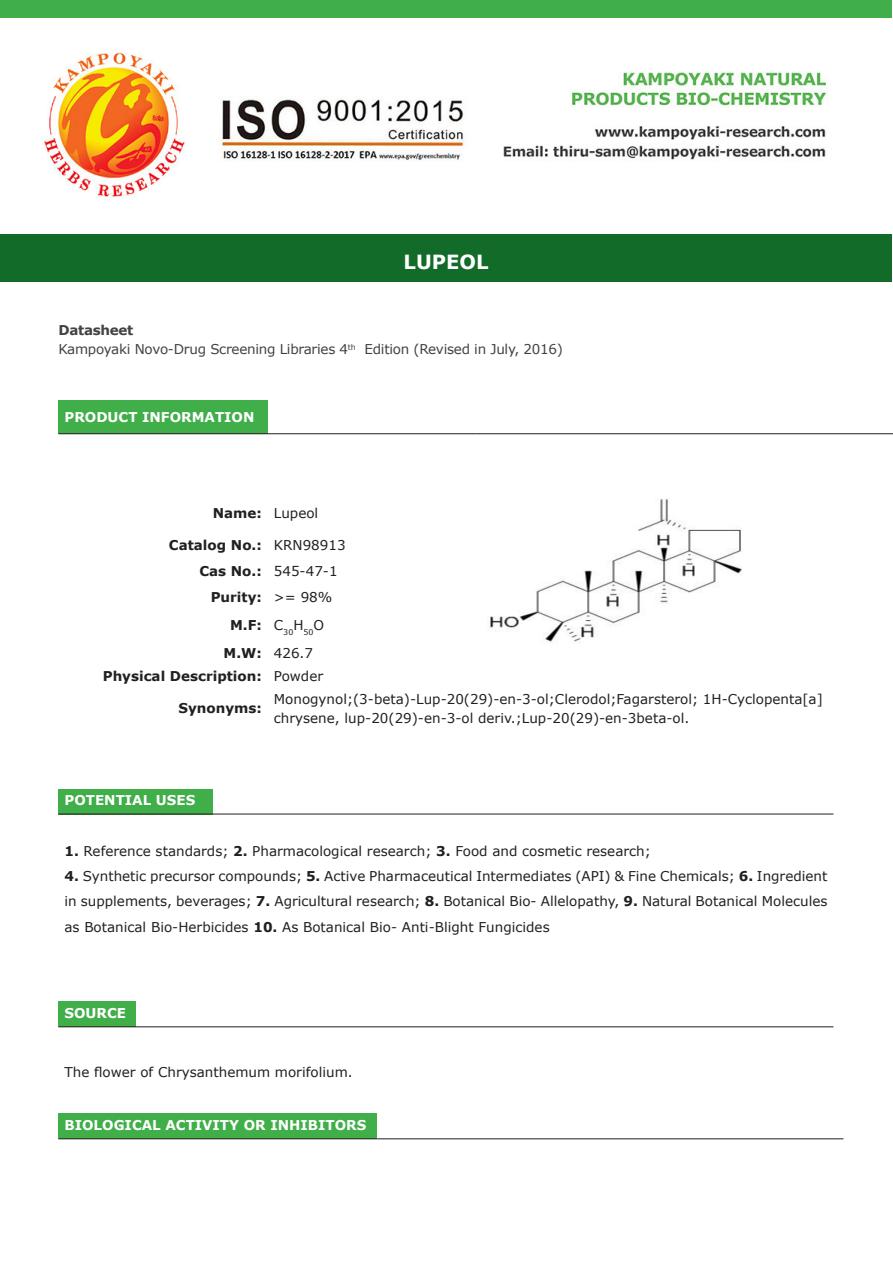
<style>
.page{position:relative;width:893px;height:1263px;background:#fff}
.page>*{position:absolute;margin:0;border:0;box-sizing:border-box;transform-origin:0 0}
.t1{font:700 19.5px "Verdana";color:#fff}
.t2{font:13.5px/25.2px "Verdana";color:#231f20}
.t3{font:700 13.5px "Verdana";color:#fff}
.t4{font:700 13.5px "Verdana";color:#231f20}
.t5{font:13.5px "Verdana";letter-spacing:-.02em;color:#414243}
.t6{font:700 13.5px "Verdana";letter-spacing:-.02em;color:#414243}
.t7{font:7.8px "Verdana";color:#231f20}
.s1{font-weight:700}
</style>
<div class="page">
<div style="left:0;top:0;width:892px;height:17px;background:#40ae49"></div>
<div style="left:1px;top:235px;width:891px;height:47px;background:#136b29"></div>
<div style="left:58px;top:400px;width:210px;height:34px;background:#40ae49"></div>
<hr style="left:58px;top:433px;width:210px;height:1px;background:#231f20">
<hr style="left:268px;top:433px;width:208px;height:1px;background:#231f20">
<hr style="left:476px;top:433px;width:359px;height:1px;background:#231f20">
<hr style="left:835px;top:433px;width:58px;height:1px;background:#231f20">
<img style="left:490px;top:498px;width:252px;height:144px">
<div style="left:58px;top:789px;width:155px;height:25px;background:#40ae49"></div>
<hr style="left:58px;top:814px;width:155px;height:1px;background:#231f20">
<hr style="left:213px;top:814px;width:620px;height:1px;background:#231f20">
<div style="left:58px;top:1002px;width:78px;height:25px;background:#40ae49"></div>
<hr style="left:58px;top:1026px;width:78px;height:1px;background:#231f20">
<hr style="left:136px;top:1026px;width:697px;height:1px;background:#231f20">
<div style="left:58px;top:1114px;width:319px;height:25px;background:#40ae49"></div>
<hr style="left:58px;top:1138px;width:319px;height:1px;background:#231f20">
<hr style="left:377px;top:1138px;width:466px;height:1px;background:#231f20">
<img style="left:43px;top:53px;width:784px;height:144px">
<p class="t1" style="left:404px;top:249px;width:86px">LUPEOL</p>
<p class="t6" style="left:58px;top:321px;width:76px">Datasheet</p>
<p class="t5" style="left:58px;top:341px;width:506px">Kampoyaki Novo-Drug Screening Libraries 4<sup>th</sup> Edition (Revised in July, 2016)</p>
<p class="t3" style="left:64px;top:409px;width:192px">PRODUCT INFORMATION</p>
<p class="t4" style="left:213px;top:504px;width:51px">Name:</p>
<p class="t2" style="left:274px;top:501px;width:46px">Lupeol</p>
<p class="t4" style="left:169px;top:536px;width:94px">Catalog No.:</p>
<p class="t2" style="left:274px;top:533px;width:73px">KRN98913</p>
<p class="t4" style="left:199px;top:562px;width:64px">Cas No.:</p>
<p class="t2" style="left:274px;top:558px;width:65px">545-47-1</p>
<p class="t4" style="left:211px;top:588px;width:53px">Purity:</p>
<p class="t2" style="left:274px;top:584px;width:60px">&gt;= 98%</p>
<p class="t4" style="left:230px;top:616px;width:33px">M.F:</p>
<p class="t7" style="left:274px;top:627px;width:52px"><sup>C</sup>30<sup>H</sup>50<sup>O</sup></p>
<p class="t4" style="left:224px;top:644px;width:40px">M.W:</p>
<p class="t2" style="left:274px;top:640px;width:41px">426.7</p>
<p class="t4" style="left:103px;top:668px;width:161px">Physical Description:</p>
<p class="t2" style="left:274px;top:664px;width:51px">Powder</p>
<p class="t4" style="left:178px;top:700px;width:85px">Synonyms:</p>
<p class="t2" style="left:274px;top:689px;width:550px;line-height:19.2px">Monogynol;(3-beta)-Lup-20(29)-en-3-ol;Clerodol;Fagarsterol; 1H-Cyclopenta[a] chrysene, lup-20(29)-en-3-ol deriv.;Lup-20(29)-en-3beta-ol.</p>
<p class="t3" style="left:64px;top:791px;width:132px">POTENTIAL USES</p>
<p class="t2" style="left:64px;top:838px;width:588px"><span class="s1">1.</span> Reference standards; <span class="s1">2.</span> Pharmacological research; <span class="s1">3.</span> Food and cosmetic research;</p>
<p class="t2" style="left:64px;top:864px;width:764px;text-align:justify"><span class="s1">4.</span> Synthetic precursor compounds; <span class="s1">5.</span> Active Pharmaceutical Intermediates (API) &amp; Fine Chemicals; <span class="s1">6.</span> Ingredient in supplements, beverages; <span class="s1">7.</span> Agricultural research; <span class="s1">8.</span> Botanical Bio- Allelopathy, <span class="s1">9.</span> Natural Botanical Molecules as Botanical Bio-Herbicides <span class="s1">10.</span> As Botanical Bio- Anti-Blight Fungicides</p>
<p class="t3" style="left:64px;top:1004px;width:63px">SOURCE</p>
<p class="t2" style="left:64px;top:1059px;width:290px">The flower of Chrysanthemum morifolium.</p>
<p class="t3" style="left:64px;top:1116px;width:303px">BIOLOGICAL ACTIVITY OR INHIBITORS</p>
</div>
